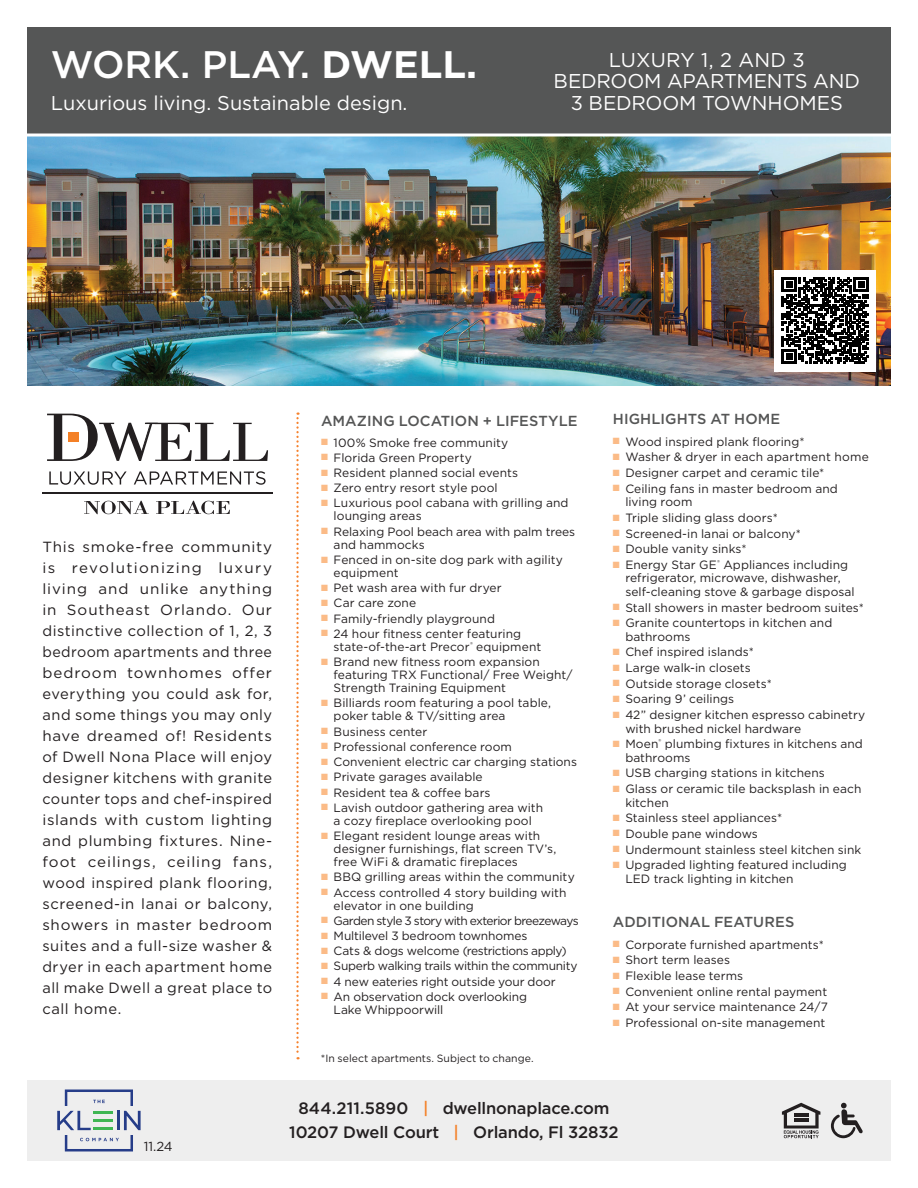
<style>
.page{position:relative;width:918px;height:1188px;background:#fff}
.page>*{position:absolute;margin:0;border:0;box-sizing:border-box;transform-origin:0 0}
.t1{font:500 38.4px "Gotham";color:#fff}
.t2{font:19.95px/21.3px "Gotham";color:#fff;text-align:center}
.t3{font:500 16.5px "Gotham";letter-spacing:-.01em;color:#231f20}
.t4{font:14.7px/21px "Gotham";letter-spacing:.035em;color:#231f20;text-align:justify}
.t5{font:500 14.55px "Gotham";color:#555656}
.t6{font:13.05px "Gotham";color:#231f20}
.t7{font:12px/13px "Gotham";letter-spacing:.005em;color:#231f20}
.t8{font:12px "Gotham";letter-spacing:-.055em;color:#231f20}
.t9{font:12px "Gotham";letter-spacing:-.025em;color:#231f20}
.t10{font:12px "Gotham";letter-spacing:-.03em;color:#231f20}
.t11{font:10.5px "Gotham";letter-spacing:.005em;color:#231f20}
.s1{font-weight:700}
.s2{color:#fbbb87}
.s3{color:#f48026}
</style>
<div class="page">
<img style="left:27px;top:136px;width:864px;height:250px">
<div style="left:27px;top:1080px;width:864px;height:81px;background:#eee"></div>
<svg style="left:296px;top:413px;width:3px;height:646px"></svg>
<svg style="left:49px;top:471px;width:78px;height:14px"></svg>
<svg style="left:134px;top:471px;width:132px;height:14px"></svg>
<hr style="left:42px;top:492px;width:230px;height:1px;background:#231f20">
<svg style="left:47px;top:414px;width:221px;height:47px"></svg>
<svg style="left:84px;top:501px;width:65px;height:13px"></svg>
<svg style="left:156px;top:501px;width:74px;height:13px"></svg>
<div style="left:27px;top:27px;width:864px;height:108px;background:#555656"></div>
<hr style="left:17px;top:134px;width:884px;height:2px;background:#fff">
<svg style="left:57px;top:1090px;width:84px;height:61px"></svg>
<svg style="left:782px;top:1103px;width:38px;height:35px"></svg>
<svg style="left:831px;top:1103px;width:32px;height:35px"></svg>
<div style="left:775px;top:270px;width:101px;height:101px;background:#fff"></div>
<svg style="left:782px;top:277px;width:87px;height:87px"></svg>
<p class="t1" style="left:51px;top:40px;width:428px">WORK. PLAY. <span class="s1">DWELL.</span></p>
<p class="t2" style="left:51px;top:91px;width:358px">Luxurious living. Sustainable design.</p>
<p class="t2" style="left:554px;top:49px;width:308px">LUXURY 1, 2 AND 3<br>BEDROOM APARTMENTS AND<br>3 BEDROOM TOWNHOMES</p>
<p class="t4" style="left:42px;top:536px;width:231px">This smoke-free community is revolutionizing luxury living and unlike anything in Southeast Orlando. Our distinctive collection of 1, 2, 3 bedroom apartments and three bedroom townhomes offer everything you could ask for, and some things you may only have dreamed of! Residents of Dwell Nona Place will enjoy designer kitchens with granite counter tops and chef-inspired islands with custom lighting and plumbing fixtures. Nine&shy;foot ceilings, ceiling fans, wood inspired plank flooring, screened-in lanai or balcony, showers in master bedroom suites and a full-size washer &amp; dryer in each apartment home all make Dwell a great place to call home.</p>
<p class="t6" style="left:144px;top:1138px;width:30px">11.24</p>
<p class="t5" style="left:321px;top:411px;width:258px">AMAZING LOCATION + LIFESTYLE</p>
<p class="t7" style="left:321px;top:436px;width:189px"><span class="s2">■</span> 100% Smoke free community</p>
<p class="t7" style="left:321px;top:451px;width:152px"><span class="s2">■</span> Florida Green Property</p>
<p class="t7" style="left:321px;top:466px;width:198px"><span class="s2">■</span> Resident planned social events</p>
<p class="t7" style="left:321px;top:481px;width:178px"><span class="s2">■</span> Zero entry resort style pool</p>
<p class="t7" style="left:334px;top:496px;width:236px;text-indent:-12px"><span class="s2">■</span> Luxurious pool cabana with grilling and lounging areas</p>
<p class="t7" style="left:334px;top:525px;width:243px;text-indent:-12px"><span class="s2">■</span> Relaxing Pool beach area with palm trees and hammocks</p>
<p class="t7" style="left:334px;top:553px;width:231px;text-indent:-12px"><span class="s2">■</span> Fenced in on-site dog park with agility equipment</p>
<p class="t7" style="left:321px;top:581px;width:182px"><span class="s2">■</span> Pet wash area with fur dryer</p>
<p class="t7" style="left:321px;top:596px;width:97px"><span class="s2">■</span> Car care zone</p>
<p class="t7" style="left:321px;top:612px;width:175px"><span class="s2">■</span> Family-friendly playground</p>
<p class="t7" style="left:334px;top:627px;width:209px;text-indent:-12px"><span class="s2">■</span> 24 hour fitness center featuring state-of-the-art Precor<sup>®</sup> equipment</p>
<p class="t7" style="left:334px;top:655px;width:241px;text-indent:-12px"><span class="s2">■</span> Brand new fitness room expansion featuring TRX Functional/ Free Weight/<br>Strength Training Equipment</p>
<p class="t7" style="left:334px;top:696px;width:219px;text-indent:-12px"><span class="s2">■</span> Billiards room featuring a pool table, poker table &amp; TV/sitting area</p>
<p class="t7" style="left:321px;top:725px;width:108px"><span class="s2">■</span> Business center</p>
<p class="t7" style="left:321px;top:740px;width:192px"><span class="s2">■</span> Professional conference room</p>
<p class="t7" style="left:321px;top:755px;width:257px"><span class="s2">■</span> Convenient electric car charging stations</p>
<p class="t7" style="left:321px;top:770px;width:163px"><span class="s2">■</span> Private garages available</p>
<p class="t7" style="left:321px;top:785px;width:171px"><span class="s2">■</span> Resident tea &amp; coffee bars</p>
<p class="t7" style="left:321px;top:801px;width:223px;text-align:center"><span class="s2">■</span> Lavish outdoor gathering area with a cozy fireplace overlooking pool</p>
<p class="t7" style="left:334px;top:829px;width:224px;text-indent:-12px"><span class="s2">■</span> Elegant resident lounge areas with designer furnishings, flat screen TV’s, free WiFi &amp; dramatic fireplaces</p>
<p class="t7" style="left:321px;top:870px;width:255px"><span class="s2">■</span> BBQ grilling areas within the community</p>
<p class="t7" style="left:334px;top:885px;width:234px;text-indent:-12px"><span class="s2">■</span> Access controlled 4 story building with elevator in one building</p>
<p class="t8" style="left:321px;top:913px;width:259px"><span class="s2">■</span> Garden style 3 story with exterior breezeways</p>
<p class="t7" style="left:321px;top:929px;width:208px"><span class="s2">■</span> Multilevel 3 bedroom townhomes</p>
<p class="t10" style="left:321px;top:943px;width:247px"><span class="s2">■</span> Cats &amp; dogs welcome (restrictions apply)</p>
<p class="t9" style="left:321px;top:958px;width:258px"><span class="s2">■</span> Superb walking trails within the community</p>
<p class="t7" style="left:321px;top:975px;width:236px"><span class="s2">■</span> 4 new eateries right outside your door</p>
<p class="t7" style="left:334px;top:990px;width:195px;text-indent:-12px"><span class="s2">■</span> An observation dock overlooking<br>Lake Whippoorwill</p>
<p class="t11" style="left:321px;top:1051px;width:214px">*In select apartments. Subject to change.</p>
<p class="t5" style="left:613px;top:410px;width:169px">HIGHLIGHTS AT HOME</p>
<p class="t7" style="left:613px;top:435px;width:193px"><span class="s2">■</span> Wood inspired plank flooring*</p>
<p class="t7" style="left:613px;top:450px;width:258px"><span class="s2">■</span> Washer &amp; dryer in each apartment home</p>
<p class="t7" style="left:613px;top:466px;width:213px"><span class="s2">■</span> Designer carpet and ceramic tile*</p>
<p class="t7" style="left:625px;top:482px;width:214px;line-height:13.5px;text-indent:-12px"><span class="s2">■</span> Ceiling fans in master bedroom and living room</p>
<p class="t7" style="left:613px;top:511px;width:166px"><span class="s2">■</span> Triple sliding glass doors*</p>
<p class="t7" style="left:613px;top:527px;width:190px"><span class="s2">■</span> Screened-in lanai or balcony*</p>
<p class="t7" style="left:613px;top:542px;width:135px"><span class="s2">■</span> Double vanity sinks*</p>
<p class="t7" style="left:625px;top:558px;width:231px;line-height:13.5px;text-indent:-12px"><span class="s2">■</span> Energy Star GE<sup>®</sup> Appliances including refrigerator, microwave, dishwasher, self-cleaning stove &amp; garbage disposal</p>
<p class="t7" style="left:613px;top:601px;width:253px"><span class="s2">■</span> Stall showers in master bedroom suites*</p>
<p class="t7" style="left:625px;top:616px;width:209px;line-height:13.5px;text-indent:-12px"><span class="s2">■</span> Granite countertops in kitchen and bathrooms</p>
<p class="t7" style="left:613px;top:645px;width:143px"><span class="s2">■</span> Chef inspired islands*</p>
<p class="t7" style="left:613px;top:661px;width:140px"><span class="s2">■</span> Large walk-in closets</p>
<p class="t7" style="left:613px;top:677px;width:160px"><span class="s2">■</span> Outside storage closets*</p>
<p class="t7" style="left:613px;top:692px;width:123px"><span class="s2">■</span> Soaring 9’ ceilings</p>
<p class="t7" style="left:625px;top:708px;width:241px;line-height:13.5px;text-indent:-12px"><span class="s2">■</span> 42” designer kitchen espresso cabinetry with brushed nickel hardware</p>
<p class="t7" style="left:625px;top:737px;width:239px;line-height:13.5px;text-indent:-12px"><span class="s2">■</span> Moen<sup>®</sup> plumbing fixtures in kitchens and bathrooms</p>
<p class="t7" style="left:613px;top:766px;width:213px"><span class="s2">■</span> USB charging stations in kitchens</p>
<p class="t7" style="left:625px;top:782px;width:238px;line-height:13.5px;text-indent:-12px"><span class="s2">■</span> Glass or ceramic tile backsplash in each kitchen</p>
<p class="t7" style="left:613px;top:811px;width:171px"><span class="s2">■</span> Stainless steel appliances*</p>
<p class="t7" style="left:613px;top:827px;width:146px"><span class="s2">■</span> Double pane windows</p>
<p class="t7" style="left:613px;top:843px;width:250px"><span class="s2">■</span> Undermount stainless steel kitchen sink</p>
<p class="t7" style="left:625px;top:858px;width:223px;line-height:13.5px;text-indent:-12px"><span class="s2">■</span> Upgraded lighting featured including<br>LED track lighting in kitchen</p>
<p class="t5" style="left:613px;top:913px;width:183px">ADDITIONAL FEATURES</p>
<p class="t7" style="left:613px;top:938px;width:213px"><span class="s2">■</span> Corporate furnished apartments*</p>
<p class="t7" style="left:613px;top:953px;width:119px"><span class="s2">■</span> Short term leases</p>
<p class="t7" style="left:613px;top:969px;width:132px"><span class="s2">■</span> Flexible lease terms</p>
<p class="t7" style="left:613px;top:985px;width:216px"><span class="s2">■</span> Convenient online rental payment</p>
<p class="t7" style="left:613px;top:1000px;width:216px"><span class="s2">■</span> At your service maintenance 24/7</p>
<p class="t7" style="left:613px;top:1016px;width:214px"><span class="s2">■</span> Professional on-site management</p>
<p class="t3" style="left:298px;top:1097px;width:313px">844.211.5890 <span class="s3">|</span> dwellnonaplace.com</p>
<p class="t3" style="left:289px;top:1121px;width:331px">10207 Dwell Court <span class="s3">|</span> Orlando, Fl 32832</p>
</div>
